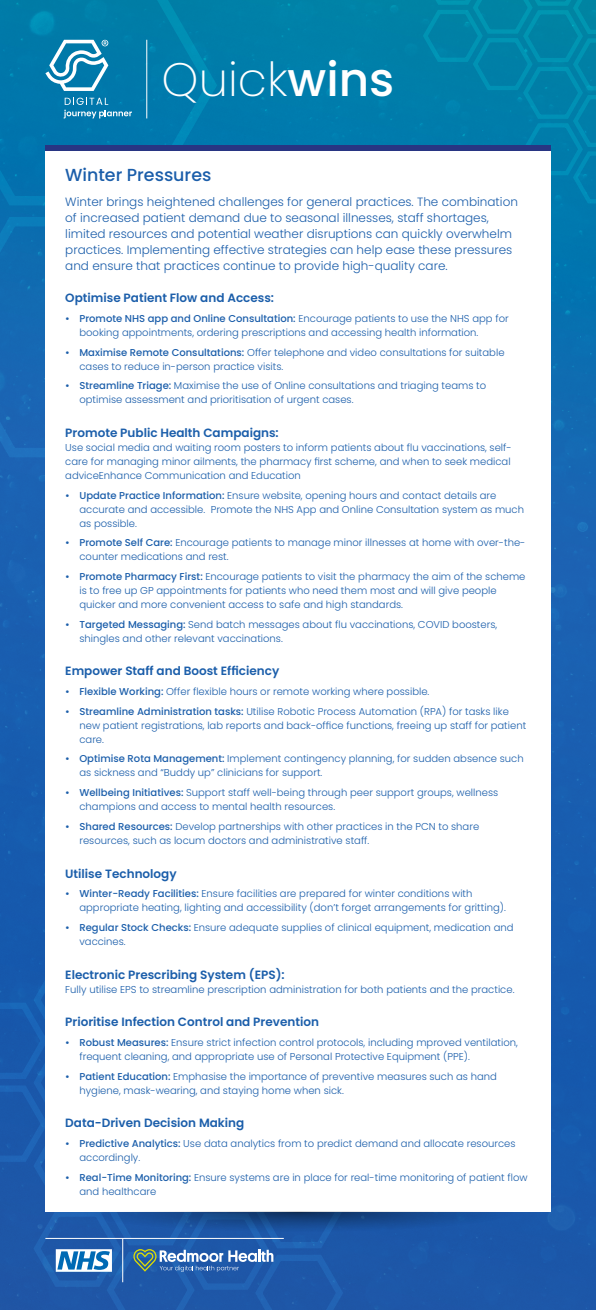
<style>
.page{position:relative;width:596px;height:1310px;background:#fff}
.page>*{position:absolute;margin:0;border:0;box-sizing:border-box;transform-origin:0 0}
.t1{font:200 46.9px "Poppins";color:#fff}
.t2{font:500 17.4px "Poppins";color:#1b5eaa}
.t3{font:300 12px/16px "Poppins";color:#1b5eaa}
.t4{font:600 12px "Poppins";color:#1b5eaa}
.t5{font:300 10px/14px "Poppins";color:#1b5eaa}
.s1{font-weight:500}
</style>
<div class="page">
<img style="left:0;top:0;width:595px;height:1310px">
<svg style="left:421px;top:0;width:174px;height:204px;background:#0183aa"></svg>
<svg style="left:0;top:0;width:218px;height:206px;background:#007aab"></svg>
<svg style="left:0;top:216px;width:45px;height:242px;background:#156ab3"></svg>
<svg style="left:64px;top:98px;width:68px;height:20px"></svg>
<svg style="left:45px;top:40px;width:63px;height:51px"></svg>
<hr style="left:146px;top:40px;width:1px;height:78px;background:#fff">
<div style="left:45px;top:148px;width:505px;height:1063px;background:#fff"></div>
<div style="left:45px;top:145px;width:505px;height:6px;background:#283583"></div>
<svg style="left:0;top:960px;width:530px;height:350px"></svg>
<h1 class="t1" style="left:161px;top:52px;width:234px">Quick<span class="s1">wins</span></h1>
<h2 class="t2" style="left:65px;top:165px;width:148px">Winter Pressures</h2>
<p class="t3" style="left:65px;top:194px;width:454px">Winter brings heightened challenges for general practices. The combination of increased patient demand due to seasonal illnesses, staff shortages, limited resources and potential weather disruptions can quickly overwhelm practices. Implementing effective strategies can help ease these pressures and ensure that practices continue to provide high-quality care.</p>
<p class="t4" style="left:65px;top:291px;width:210px">Optimise Patient Flow and Access:</p>
<p class="t5" style="left:79px;top:311px;width:430px;text-indent:-14px"><span class="s1">• Promote NHS app and Online Consultation:</span> Encourage patients to use the NHS app for booking appointments, ordering prescriptions and accessing health information.</p>
<p class="t5" style="left:79px;top:345px;width:426px;text-indent:-14px"><span class="s1">• Maximise Remote Consultations:</span> Offer telephone and video consultations for suitable cases to reduce in-person practice visits.</p>
<p class="t5" style="left:79px;top:379px;width:408px;text-indent:-14px"><span class="s1">• Streamline Triage:</span> Maximise the use of Online consultations and triaging teams to optimise assessment and prioritisation of urgent cases.</p>
<p class="t4" style="left:65px;top:426px;width:215px">Promote Public Health Campaigns:</p>
<p class="t5" style="left:65px;top:440px;width:447px;text-align:justify">Use social media and waiting room posters to inform patients about flu vaccinations, self&shy;care for managing minor ailments, the pharmacy first scheme, and when to seek medical adviceEnhance Communication and Education</p>
<p class="t5" style="left:79px;top:488px;width:446px;text-indent:-14px"><span class="s1">• Update Practice Information:</span> Ensure website, opening hours and contact details are accurate and accessible. Promote the NHS App and Online Consultation system as much as possible.</p>
<p class="t5" style="left:79px;top:536px;width:447px;text-indent:-14px"><span class="s1">• Promote Self Care:</span> Encourage patients to manage minor illnesses at home with over-the&shy;counter medications and rest.</p>
<p class="t5" style="left:79px;top:569px;width:447px;text-indent:-14px"><span class="s1">• Promote Pharmacy First:</span> Encourage patients to visit the pharmacy the aim of the scheme is to free up GP appointments for patients who need them most and will give people quicker and more convenient access to safe and high standards.</p>
<p class="t5" style="left:79px;top:617px;width:419px;text-indent:-14px"><span class="s1">• Targeted Messaging:</span> Send batch messages about flu vaccinations, COVID boosters, shingles and other relevant vaccinations.</p>
<p class="t4" style="left:65px;top:664px;width:215px">Empower Staff and Boost Efficiency</p>
<p class="t5" style="left:65px;top:684px;width:365px"><span class="s1">• Flexible Working:</span> Offer flexible hours or remote working where possible.</p>
<p class="t5" style="left:79px;top:704px;width:448px;text-indent:-14px"><span class="s1">• Streamline Administration tasks:</span> Utilise Robotic Process Automation (RPA) for tasks like new patient registrations, lab reports and back-office functions, freeing up staff for patient care.</p>
<p class="t5" style="left:79px;top:752px;width:445px;text-indent:-14px"><span class="s1">• Optimise Rota Management:</span> Implement contingency planning, for sudden absence such as sickness and “Buddy up” clinicians for support.</p>
<p class="t5" style="left:79px;top:785px;width:420px;text-indent:-14px"><span class="s1">• Wellbeing Initiatives:</span> Support staff well-being through peer support groups, wellness champions and access to mental health resources.</p>
<p class="t5" style="left:79px;top:819px;width:401px;text-indent:-14px"><span class="s1">• Shared Resources:</span> Develop partnerships with other practices in the PCN to share resources, such as locum doctors and administrative staff.</p>
<p class="t4" style="left:65px;top:866px;width:113px">Utilise Technology</p>
<p class="t5" style="left:79px;top:886px;width:427px;text-indent:-14px"><span class="s1">• Winter-Ready Facilities:</span> Ensure facilities are prepared for winter conditions with appropriate heating, lighting and accessibility (don’t forget arrangements for gritting).</p>
<p class="t5" style="left:79px;top:920px;width:435px;text-indent:-14px"><span class="s1">• Regular Stock Checks:</span> Ensure adequate supplies of clinical equipment, medication and vaccines.</p>
<p class="t4" style="left:65px;top:967px;width:221px">Electronic Prescribing System (EPS):</p>
<p class="t5" style="left:65px;top:982px;width:450px">Fully utilise EPS to streamline prescription administration for both patients and the practice.</p>
<p class="t4" style="left:65px;top:1015px;width:255px">Prioritise Infection Control and Prevention</p>
<p class="t5" style="left:79px;top:1035px;width:439px;text-indent:-14px"><span class="s1">• Robust Measures:</span> Ensure strict infection control protocols, including mproved ventilation, frequent cleaning, and appropriate use of Personal Protective Equipment (PPE).</p>
<p class="t5" style="left:79px;top:1069px;width:419px;text-indent:-14px"><span class="s1">• Patient Education:</span> Emphasise the importance of preventive measures such as hand hygiene, mask-wearing, and staying home when sick.</p>
<p class="t4" style="left:65px;top:1116px;width:180px">Data-Driven Decision Making</p>
<p class="t5" style="left:79px;top:1136px;width:437px;text-indent:-14px"><span class="s1">• Predictive Analytics:</span> Use data analytics from to predict demand and allocate resources accordingly.</p>
<p class="t5" style="left:79px;top:1170px;width:449px;text-indent:-14px"><span class="s1">• Real-Time Monitoring:</span> Ensure systems are in place for real-time monitoring of patient flow and healthcare</p>
</div>
